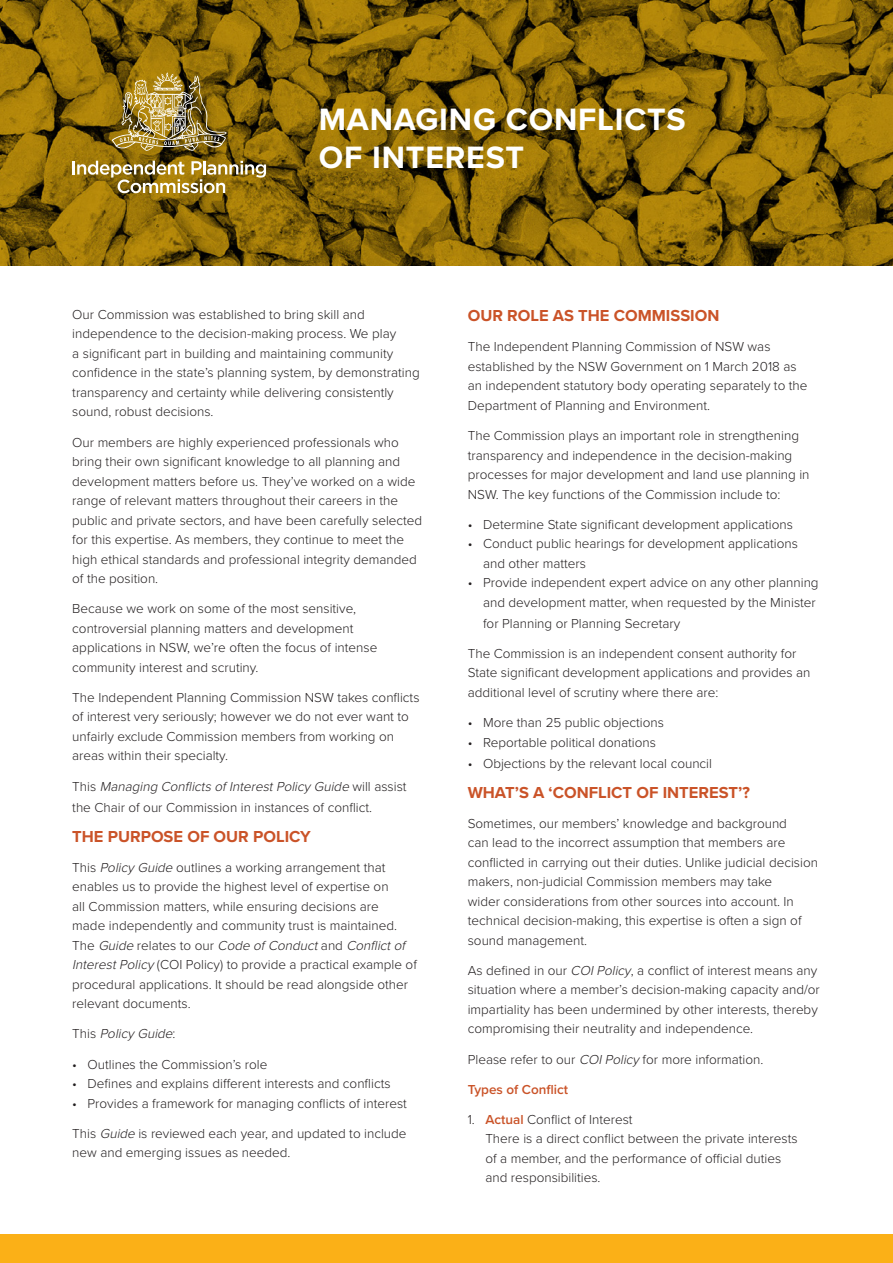
<style>
.page{position:relative;width:893px;height:1263px;background:#fff}
.page>*{position:absolute;margin:0;border:0;box-sizing:border-box;transform-origin:0 0}
.t1{font:700 32.1px/38.4px "Proxima Nova";letter-spacing:.025em;color:#fff}
.Body{font:700 16.5px "Proxima Nova";color:#ca5328}
.Body-2{font:300 13.5px/19.5px "Proxima Nova";color:#231f20}
.Body-3{font:italic 300 13.5px "Proxima Nova";color:#231f20}
.Body-4{font:600 13.5px "Proxima Nova";color:#ca5328}
.s1{font-style:italic}
.s2{font-style:normal}
.s3{font-weight:600;color:#ca5328}
</style>
<div class="page">
<div style="left:0;top:1234px;width:893px;height:29px;background:#fbb017"></div>
<svg style="left:0;top:0;width:893px;height:266px;background:#866507"></svg>
<img style="left:112px;top:72px;width:115px;height:79px">
<img style="left:72px;top:161px;width:194px;height:32px">
<p class="t1" style="left:319px;top:99px;width:368px">MANAGING CONFLICTS<br>OF INTEREST</p>
<p class="Body-2" style="left:72px;top:304px;width:349px">Our Commission was established to bring skill and independence to the decision-making process. We play<br>a significant part in building and maintaining community confidence in the state’s planning system, by demonstrating transparency and certainty while delivering consistently sound, robust decisions.</p>
<p class="Body-2" style="left:72px;top:432px;width:352px">Our members are highly experienced professionals who bring their own significant knowledge to all planning and development matters before us. They’ve worked on a wide range of relevant matters throughout their careers in the public and private sectors, and have been carefully selected for this expertise. As members, they continue to meet the high ethical standards and professional integrity demanded of the position.</p>
<p class="Body-2" style="left:72px;top:598px;width:307px">Because we work on some of the most sensitive, controversial planning matters and development applications in NSW, we’re often the focus of intense community interest and scrutiny.</p>
<p class="Body-2" style="left:72px;top:687px;width:349px">The Independent Planning Commission NSW takes conflicts of interest very seriously; however we do not ever want to unfairly exclude Commission members from working on areas within their specialty.</p>
<p class="Body-2" style="left:72px;top:775px;width:336px;line-height:21px">T h i s <span class="s1">Managing ConflictsofInterestPolicyGuide</span> w i l l a s s i s t the Chair of our Commission in instances of conflict.</p>
<p class="Body" style="left:72px;top:824px;width:240px">THE PURPOSE OF OUR POLICY</p>
<p class="Body-2" style="left:72px;top:857px;width:346px">This <span class="s1">PolicyGuide</span> outlines a working arrangement that enables us to provide the highest level of expertise on<br>all Commission matters, while ensuring decisions are<br>made independently and community trust is maintained.<br>T h e <span class="s1">Guide</span> r e l a te s to o u r <span class="s1">Code ofConduct</span>a n d <span class="s1">Conflictof InterestPolicy</span>(COI Policy) to provide a practical example of procedural applications. It should be read alongside other relevant documents.</p>
<p class="Body-3" style="left:72px;top:1024px;width:105px"><span class="s2">T h i s</span> PolicyGuide<span class="s2">:</span></p>
<p class="Body-2" style="left:72px;top:1053px;width:197px">• Outlines the Commission’s role</p>
<p class="Body-2" style="left:72px;top:1073px;width:320px">• Defines and explains different interests and conflicts</p>
<p class="Body-2" style="left:72px;top:1092px;width:336px">• Provides a framework for managing conflicts of interest</p>
<p class="Body-2" style="left:72px;top:1123px;width:336px">This <span class="s1">Guide</span> is reviewed each year, and updated to include new and emerging issues as needed.</p>
<p class="Body" style="left:468px;top:303px;width:253px">OUR ROLE AS THE COMMISSION</p>
<p class="Body-2" style="left:468px;top:336px;width:341px">The Independent Planning Commission of NSW was established by the NSW Government on 1 March 2018 as an independent statutory body operating separately to the Department of Planning and Environment.</p>
<p class="Body-2" style="left:468px;top:425px;width:343px">The Commission plays an important role in strengthening transparency and independence in the decision-making processes for major development and land use planning in NSW. The key functions of the Commission include to:</p>
<p class="Body-2" style="left:468px;top:514px;width:327px">• Determine State significant development applications</p>
<p class="Body-2" style="left:483px;top:533px;width:316px;text-indent:-15px">• Conduct public hearings for development applications and other matters</p>
<p class="Body-2" style="left:468px;top:572px;width:352px;text-align:right">• Provide independent expert advice on any other planning and development matter, when requested by the Minister</p>
<p class="Body-2" style="left:483px;top:613px;width:199px">for Planning or Planning Secretary</p>
<p class="Body-2" style="left:468px;top:643px;width:344px">The Commission is an independent consent authority for<br>State significant development applications and provides an additional level of scrutiny where there are:</p>
<p class="Body-2" style="left:468px;top:712px;width:198px">• More than 25 public objections</p>
<p class="Body-2" style="left:468px;top:731px;width:190px">• Reportable political donations</p>
<p class="Body-2" style="left:468px;top:752px;width:246px">• Objections by the relevant local council</p>
<p class="Body" style="left:468px;top:780px;width:284px">WHAT’S A ‘CONFLICT OF INTEREST’?</p>
<p class="Body-2" style="left:468px;top:813px;width:352px">Sometimes, our members’ knowledge and background<br>can lead to the incorrect assumption that members are conflicted in carrying out their duties. Unlike judicial decision makers, non-judicial Commission members may take<br>wider considerations from other sources into account. In technical decision-making, this expertise is often a sign of sound management.</p>
<p class="Body-2" style="left:468px;top:960px;width:354px">As defined in our <span class="s1">COIPolicy</span>, a conflict of interest means any situation where a member’s decision-making capacity and/or impartiality has been undermined by other interests, thereby compromising their neutrality and independence.</p>
<p class="Body-2" style="left:468px;top:1048px;width:297px">Please refer to our <span class="s1">COIPolicy</span>for more information.</p>
<p class="Body-4" style="left:468px;top:1079px;width:102px">Types of Conflict</p>
<p class="Body-2" style="left:485px;top:1109px;width:314px;text-indent:-18px">1. <span class="s3">Actual</span> Conflict of Interest<br>There is a direct conflict between the private interests of a member, and the performance of official duties and responsibilities.</p>
</div>
